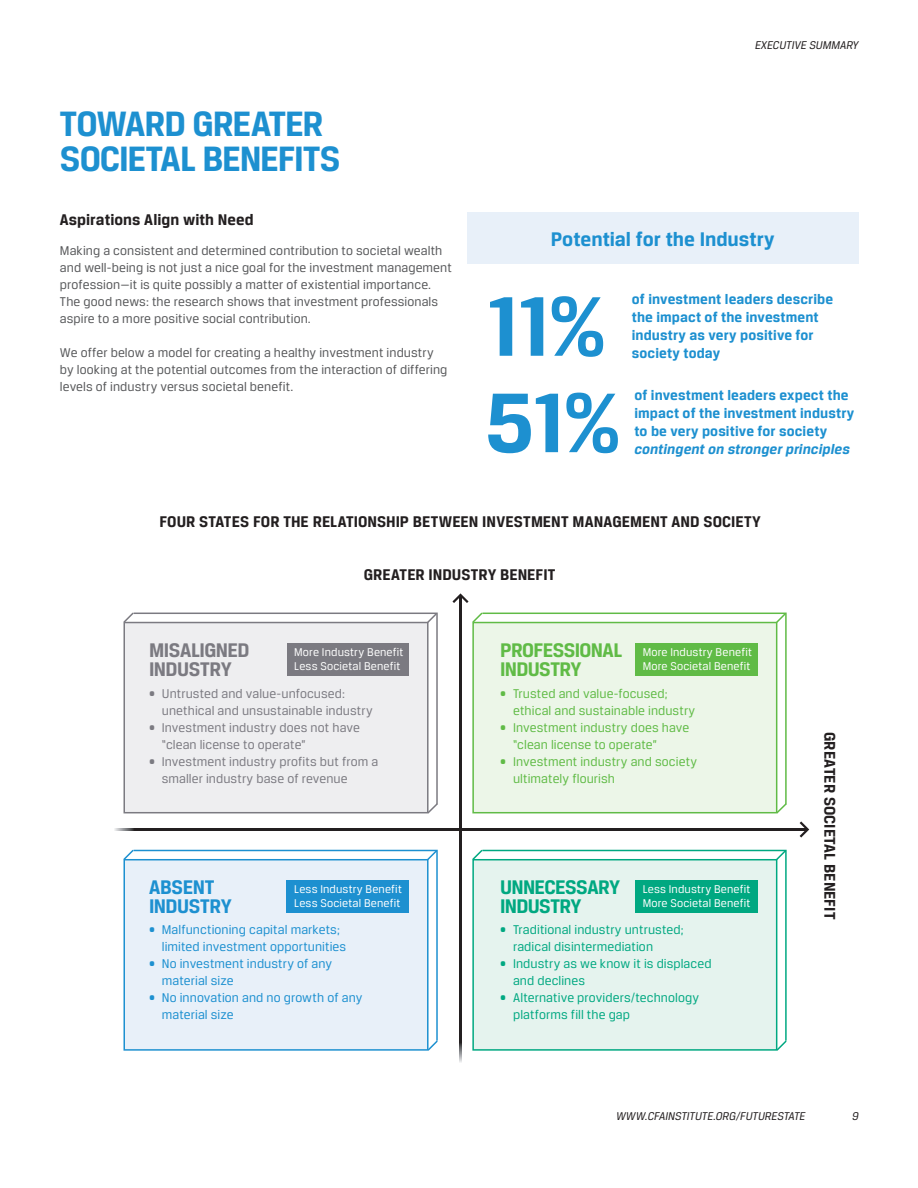
<style>
.page{position:relative;width:918px;height:1188px;background:#fff}
.page>*{position:absolute;margin:0;border:0;box-sizing:border-box;transform-origin:0 0}
.Subtitle_2__14_14{font:700 90px "CFA Breuer Text";color:#1d90d0}
.Title_5__25_23{font:700 37.5px/34.5px "CFA Breuer Text";letter-spacing:-.03em;color:#1d90d0}
.Subtitle_2__14_14-2{font:700 21px "CFA Breuer Text";color:#1d90d0}
.Subtitle_3__11_14{font:700 21px "CFA Breuer Text";letter-spacing:-.03em;color:#60bb46}
.Subtitle_3__11_14-2{font:700 21px "CFA Breuer Text";letter-spacing:-.035em;color:#00a881}
.Subtitle_3__11_14-3{font:700 21px "CFA Breuer Text";letter-spacing:-.025em;color:#7b7a81}
.Subtitle_3__11_14-4{font:700 21px "CFA Breuer Text";letter-spacing:-.025em;color:#1d90d0}
.Subtitle_3__11_14-5{font:700 16.5px "CFA Breuer Text";letter-spacing:.005em;color:#231f20}
.Subtitle_2__14_14-3{font:700 15px/18px "CFA Breuer Text";letter-spacing:.01em;color:#1d90d0}
.Subtitle_2__14_14-4{font:italic 700 15px "CFA Breuer Text";letter-spacing:.005em;color:#1d90d0}
.Body_-_Breuer{font:13.5px/17px "CFA Breuer Text";letter-spacing:.005em;color:#57585a}
.t1{font:13.5px/17px "CFA Breuer Text";letter-spacing:.005em;color:#7b7a81}
.t2{font:13.5px/17px "CFA Breuer Text";letter-spacing:.005em;color:#60bb46}
.t3{font:13.5px/17px "CFA Breuer Text";letter-spacing:.005em;color:#00a881}
.t4{font:13.5px/17px "CFA Breuer Text";letter-spacing:.005em;color:#1d90d0}
.Subtitle_3__11_14-6{font:12px "CFA Breuer Text";letter-spacing:.015em;color:#fff}
.t5{font:italic 12px "CFA Breuer Text";color:#231f20}
</style>
<div class="page">
<svg style="left:135px;top:849px;width:303px;height:190px"></svg>
<div style="left:123px;top:859px;width:306px;height:192px;background:#e8f0f9;border:2px solid #1d90d0"></div>
<svg style="left:426px;top:849px;width:12px;height:13px"></svg>
<svg style="left:426px;top:1039px;width:12px;height:12px"></svg>
<svg style="left:123px;top:849px;width:12px;height:12px"></svg>
<svg style="left:135px;top:612px;width:303px;height:190px"></svg>
<div style="left:123px;top:622px;width:306px;height:191px;background:#eeeef0;border:2px solid #7b7a81"></div>
<svg style="left:426px;top:612px;width:12px;height:12px"></svg>
<svg style="left:426px;top:802px;width:12px;height:12px"></svg>
<svg style="left:123px;top:612px;width:12px;height:12px"></svg>
<svg style="left:484px;top:849px;width:303px;height:190px"></svg>
<div style="left:472px;top:859px;width:305px;height:192px;background:#e5f3ee;border:2px solid #00a881"></div>
<svg style="left:775px;top:849px;width:12px;height:13px"></svg>
<svg style="left:775px;top:1039px;width:12px;height:12px"></svg>
<svg style="left:472px;top:849px;width:12px;height:12px"></svg>
<svg style="left:484px;top:612px;width:303px;height:190px"></svg>
<div style="left:472px;top:622px;width:305px;height:191px;background:#ecf6e8;border:2px solid #60bb46"></div>
<svg style="left:775px;top:612px;width:12px;height:12px"></svg>
<svg style="left:775px;top:802px;width:12px;height:12px"></svg>
<svg style="left:472px;top:612px;width:12px;height:12px"></svg>
<div style="left:636px;top:643px;width:122px;height:33px;background:#60bb46"></div>
<div style="left:636px;top:880px;width:122px;height:33px;background:#00a881"></div>
<div style="left:288px;top:643px;width:121px;height:33px;background:#7b7a81"></div>
<div style="left:287px;top:880px;width:122px;height:33px;background:#1d90d0"></div>
<div style="left:467px;top:213px;width:391px;height:51px;background:#e8f0f9"></div>
<hr style="left:134px;top:828px;width:673px;height:3px;background:#231f20">
<svg style="left:114px;top:828px;width:20px;height:3px"></svg>
<svg style="left:459px;top:1042px;width:3px;height:20px"></svg>
<hr style="left:459px;top:595px;width:3px;height:447px;background:#231f20">
<svg style="left:452px;top:593px;width:17px;height:10px"></svg>
<svg style="left:799px;top:821px;width:11px;height:17px"></svg>
<p class="Title_5__25_23" style="left:60px;top:106px;width:282px">TOWARD GREATER<br>SOCIETAL BENEFITS</p>
<p class="Subtitle_3__11_14-5" style="left:60px;top:210px;width:195px">Aspirations Align with Need</p>
<p class="Body_-_Breuer" style="left:60px;top:242px;width:393px">Making a consistent and determined contribution to societal wealth and well-being is not just a nice goal for the investment management profession—it is quite possibly a matter of existential importance.<br>The good news: the research shows that investment professionals aspire to a more positive social contribution.</p>
<p class="Body_-_Breuer" style="left:60px;top:344px;width:389px">We offer below a model for creating a healthy investment industry by looking at the potential outcomes from the interaction of differing levels of industry versus societal benefit.</p>
<p class="t5" style="left:755px;top:38px;width:105px">EXECUTIVE SUMMARY</p>
<p class="Subtitle_2__14_14-2" style="left:551px;top:227px;width:226px">Potential for the Industry</p>
<p class="Subtitle_2__14_14" style="left:486px;top:275px;width:123px">11%</p>
<p class="Subtitle_2__14_14" style="left:486px;top:372px;width:137px">51%</p>
<p class="Subtitle_2__14_14-3" style="left:632px;top:289px;width:203px">of investment leaders describe the impact of the investment industry as very positive for</p>
<p class="Subtitle_2__14_14-3" style="left:632px;top:343px;width:90px">society today</p>
<p class="Subtitle_2__14_14-3" style="left:634px;top:386px;width:222px">of investment leaders expect the impact of the investment industry to be very positive for society</p>
<p class="Subtitle_2__14_14-4" style="left:634px;top:441px;width:217px">contingent on stronger principles</p>
<p class="Subtitle_3__11_14-5" style="left:159px;top:513px;width:603px">FOUR STATES FOR THE RELATIONSHIP BETWEEN INVESTMENT MANAGEMENT AND SOCIETY</p>
<p class="Subtitle_3__11_14-5" style="left:364px;top:565px;width:193px">GREATER INDUSTRY BENEFIT</p>
<p class="Subtitle_3__11_14-3" style="left:149px;top:638px;width:102px">MISALIGNED</p>
<p class="Subtitle_3__11_14-3" style="left:149px;top:658px;width:84px">INDUSTRY</p>
<p class="t1" style="left:162px;top:685px;width:212px;text-indent:-13px">• Untrusted and value-unfocused: unethical and unsustainable industry</p>
<p class="t1" style="left:162px;top:719px;width:200px;text-indent:-13px">• Investment industry does not have “clean license to operate”</p>
<p class="t1" style="left:162px;top:753px;width:218px;text-indent:-13px">• Investment industry profits but from a smaller industry base of revenue</p>
<p class="Subtitle_3__11_14-6" style="left:294px;top:646px;width:111px">More Industry Benefit</p>
<p class="Subtitle_3__11_14-6" style="left:294px;top:660px;width:108px">Less Societal Benefit</p>
<p class="Subtitle_3__11_14-4" style="left:149px;top:875px;width:67px">ABSENT</p>
<p class="Subtitle_3__11_14-4" style="left:149px;top:894px;width:84px">INDUSTRY</p>
<p class="t4" style="left:162px;top:921px;width:186px;text-indent:-13px">• Malfunctioning capital markets; limited investment opportunities</p>
<p class="t4" style="left:162px;top:955px;width:172px;text-indent:-13px">• No investment industry of any material size</p>
<p class="t4" style="left:162px;top:989px;width:202px;text-indent:-13px">• No innovation and no growth of any material size</p>
<p class="Subtitle_3__11_14-6" style="left:294px;top:883px;width:109px">Less Industry Benefit</p>
<p class="Subtitle_3__11_14-6" style="left:294px;top:896px;width:108px">Less Societal Benefit</p>
<p class="Subtitle_3__11_14" style="left:500px;top:638px;width:123px">PROFESSIONAL</p>
<p class="Subtitle_3__11_14" style="left:500px;top:658px;width:83px">INDUSTRY</p>
<p class="t2" style="left:513px;top:685px;width:184px;text-indent:-13px">• Trusted and value-focused; ethical and sustainable industry</p>
<p class="t2" style="left:513px;top:719px;width:178px;text-indent:-13px">• Investment industry does have “clean license to operate”</p>
<p class="t2" style="left:513px;top:753px;width:186px;text-indent:-13px">• Investment industry and society ultimately flourish</p>
<p class="Subtitle_3__11_14-6" style="left:643px;top:646px;width:111px">More Industry Benefit</p>
<p class="Subtitle_3__11_14-6" style="left:643px;top:660px;width:109px">More Societal Benefit</p>
<p class="Subtitle_3__11_14-2" style="left:500px;top:875px;width:121px">UNNECESSARY</p>
<p class="Subtitle_3__11_14-2" style="left:500px;top:894px;width:83px">INDUSTRY</p>
<p class="t3" style="left:513px;top:921px;width:172px;text-indent:-13px">• Traditional industry untrusted; radical disintermediation</p>
<p class="t3" style="left:513px;top:955px;width:200px;text-indent:-13px">• Industry as we know it is displaced and declines</p>
<p class="t3" style="left:513px;top:989px;width:188px;text-indent:-13px">• Alternative providers/technology platforms fill the gap</p>
<p class="Subtitle_3__11_14-6" style="left:643px;top:883px;width:109px">Less Industry Benefit</p>
<p class="Subtitle_3__11_14-6" style="left:643px;top:896px;width:109px">More Societal Benefit</p>
<p class="Subtitle_3__11_14-5" style="left:839px;top:732px;width:189px;rotate:90deg">GREATER SOCIETAL BENEFIT</p>
<p class="t5" style="left:616px;top:1110px;width:191px">WWW.CFAINSTITUTE.ORG/FUTURESTATE</p>
<p class="t5" style="left:852px;top:1110px;width:8px">9</p>
</div>
